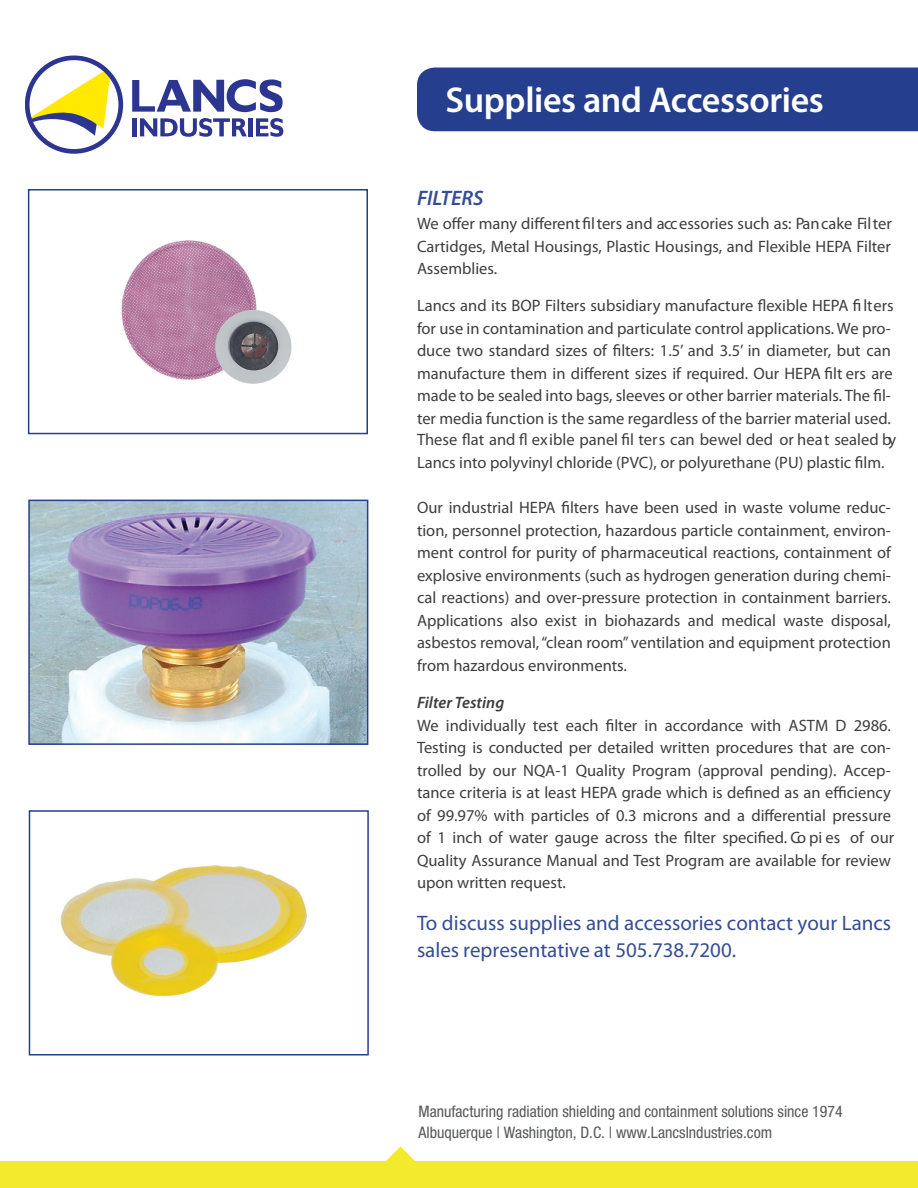
<style>
.page{position:relative;width:918px;height:1188px;background:#fff}
.page>*{position:absolute;margin:0;border:0;box-sizing:border-box;transform-origin:0 0}
.t1{font:600 36px "Myriad Pro";letter-spacing:-.01em;color:#fff}
.t2{font:21px/27px "Myriad Pro";color:#354d96}
.t3{font:italic 600 21px "Myriad Pro";color:#354d96}
.t4{font:16.5px/22.5px "Myriad Pro";color:#3e3e3f;text-align:justify}
.t5{font:italic 600 16.5px "Myriad Pro";color:#3e3e3f}
.t6{font:condensed 15.9px/21px "Helvetica Neue";color:#57585a}
</style>
<div class="page">
<svg style="left:132px;top:79px;width:151px;height:33px"></svg>
<div style="left:132px;top:118px;width:5px;height:18px;background:#2c3590"></div>
<div style="left:248px;top:118px;width:5px;height:18px;background:#2c3590"></div>
<svg style="left:256px;top:118px;width:27px;height:19px"></svg>
<svg style="left:140px;top:118px;width:107px;height:19px"></svg>
<svg style="left:26px;top:56px;width:97px;height:98px"></svg>
<img style="left:121px;top:240px;width:171px;height:144px">
<div style="left:28px;top:189px;width:340px;height:245px;border:2px solid #253f8e"></div>
<img style="left:31px;top:503px;width:334px;height:239px">
<div style="left:28px;top:500px;width:340px;height:245px;border:2px solid #253f8e"></div>
<img style="left:60px;top:865px;width:247px;height:132px">
<div style="left:29px;top:810px;width:340px;height:246px;border:2px solid #253f8e"></div>
<div style="left:0;top:1161px;width:918px;height:27px;background:#f3e92d"></div>
<svg style="left:386px;top:1146px;width:29px;height:15px"></svg>
<div style="left:417px;top:68px;width:501px;height:63px;background:#253f8e"></div>
<h1 class="t1" style="left:446px;top:77px;width:380px">Supplies and Accessories</h1>
<p class="t3" style="left:417px;top:184px;width:68px">FILTERS</p>
<p class="t4" style="left:417px;top:212px;width:476px">We offer many different filters and accessories such as: Pancake Filter Cartidges, Metal Housings, Plastic Housings, and Flexible HEPA Filter Assemblies.</p>
<p class="t4" style="left:417px;top:294px;width:481px;text-align:left">Lancs and its BOP Filters subsidiary manufacture flexible HEPA filters for use in contamination and particulate control applications. We pro&shy;duce two standard sizes of filters: 1.5’ and 3.5’ in diameter, but can manufacture them in different sizes if required. Our HEPA filt ers are made to be sealed into bags, sleeves or other barrier materials. The fil&shy;ter media function is the same regardless of the barrier material used.<br>These flat and fl exible panel fil ters can bewel ded or heat sealed by Lancs into polyvinyl chloride (PVC), or polyurethane (PU) plastic film.</p>
<p class="t4" style="left:417px;top:496px;width:476px">Our industrial HEPA filters have been used in waste volume reduc&shy;tion, personnel protection, hazardous particle containment, environ&shy;ment control for purity of pharmaceutical reactions, containment of explosive environments (such as hydrogen generation during chemi&shy;cal reactions) and over-pressure protection in containment barriers.<br>Applications also exist in biohazards and medical waste disposal, asbestos removal,“clean room” ventilation and equipment protection from hazardous environments.</p>
<p class="t5" style="left:417px;top:692px;width:89px">Filter Testing</p>
<p class="t4" style="left:417px;top:714px;width:479px;text-align:left">We individually test each filter in accordance with ASTM D 2986.<br>Testing is conducted per detailed written procedures that are con&shy;trolled by our NQA-1 Quality Program (approval pending). Accep&shy;tance criteria is at least HEPA grade which is defined as an efficiency of 99.97% with particles of 0.3 microns and a differential pressure of 1 inch of water gauge across the filter specified. Co pi es of our Quality Assurance Manual and Test Program are available for review upon written request.</p>
<p class="t2" style="left:417px;top:909px;width:476px">To discuss supplies and accessories contact your Lancs sales representative at 505.738.7200.</p>
<p class="t6" style="left:419px;top:1101px;width:426px">Manufacturing radiation shielding and containment solutions since 1974<br>Albuquerque | Washington, D.C. | www.LancsIndustries.com</p>
</div>
